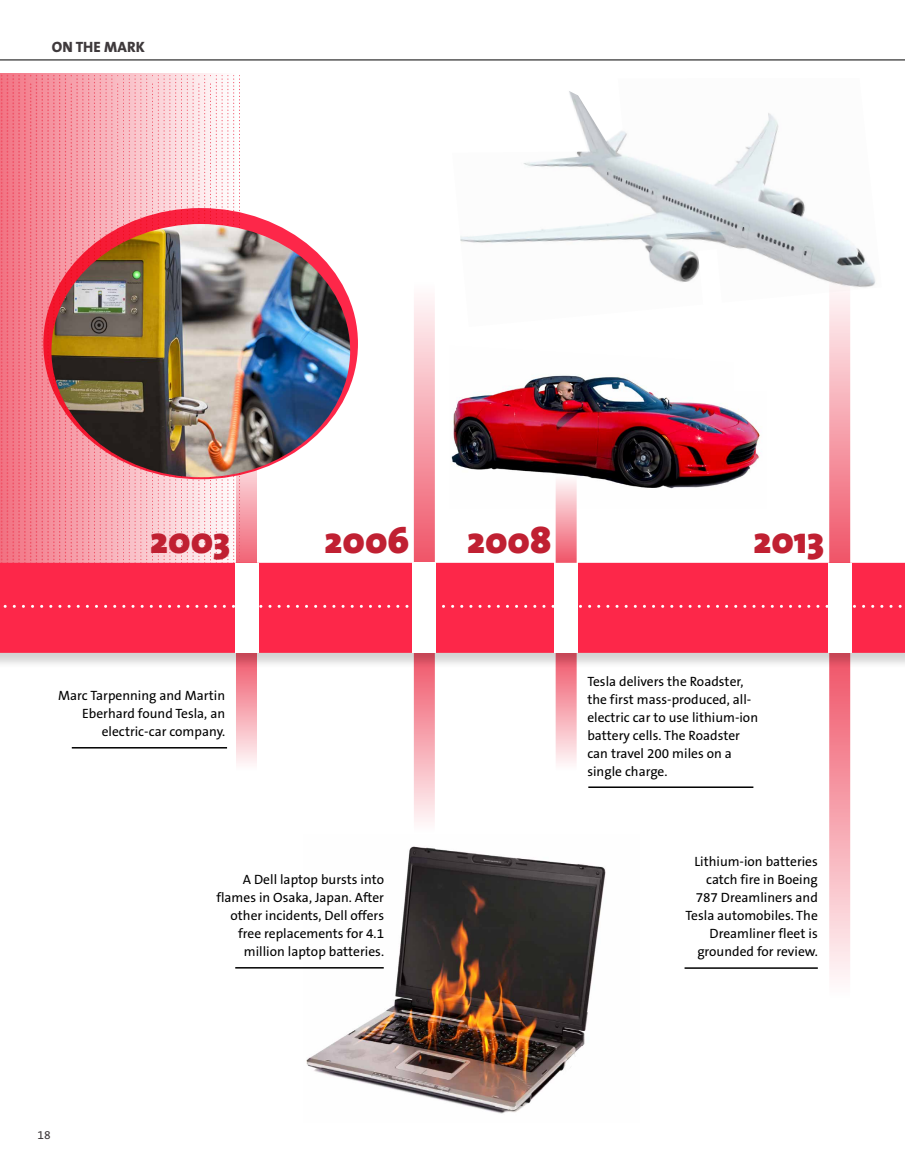
<style>
.page{position:relative;width:905px;height:1175px;background:#fff}
.page>*{position:absolute;margin:0;border:0;box-sizing:border-box;transform-origin:0 0}
.t1{font:900 37.5px "The Sans";color:#c02032}
.t2{font:800 15px "The Sans B8";color:#3f3a3c}
.t3{font:13.5px/18px "The Sans B5 Plain";color:#000;text-align:right}
.t4{font:12px "The Sans B5 Plain";color:#3f3a3c}
</style>
<div class="page">
<hr style="left:0;top:60px;width:904px;height:1px;background:#000">
<svg style="left:1px;top:75px;width:239px;height:487px"></svg>
<img style="left:460px;top:91px;width:416px;height:197px">
<svg style="left:829px;top:216px;width:21px;height:346px"></svg>
<div style="left:414px;top:224px;width:21px;height:341px;background:linear-gradient(to bottom,#fff,#f0576b)"></div>
<svg style="left:236px;top:477px;width:21px;height:85px"></svg>
<img style="left:303px;top:846px;width:303px;height:268px">
<svg style="left:236px;top:669px;width:21px;height:95px"></svg>
<svg style="left:414px;top:669px;width:21px;height:200px"></svg>
<svg style="left:555px;top:669px;width:21px;height:95px"></svg>
<div style="left:829px;top:651px;width:21px;height:416px;background:linear-gradient(to bottom,#f0576b,#fff)"></div>
<svg style="left:43px;top:208px;width:315px;height:271px;fill:#fa2444"></svg>
<div style="left:0;top:562px;width:904px;height:107px;background:#000;opacity:.18"></div>
<div style="left:0;top:563px;width:904px;height:90px;background:#fd2749"></div>
<svg style="left:3px;top:605px;width:902px;height:3px"></svg>
<div style="left:234px;top:563px;width:24px;height:90px;background:#fff"></div>
<div style="left:412px;top:563px;width:24px;height:90px;background:#fff"></div>
<div style="left:554px;top:563px;width:24px;height:90px;background:#fff"></div>
<div style="left:827px;top:563px;width:24px;height:90px;background:#fff"></div>
<hr style="left:72px;top:747px;width:155px;height:1px;background:#000">
<hr style="left:235px;top:967px;width:149px;height:1px;background:#000">
<hr style="left:684px;top:967px;width:133px;height:1px;background:#000">
<img style="left:51px;top:224px;width:299px;height:253px">
<hr style="left:588px;top:786px;width:165px;height:2px;background:#000">
<img style="left:451px;top:375px;width:309px;height:133px">
<svg style="left:555px;top:457px;width:21px;height:106px"></svg>
<p class="t2" style="left:52px;top:39px;width:94px">ON THE MARK</p>
<h1 class="t1" style="left:150px;top:508px;width:82px">2003</h1>
<h1 class="t1" style="left:324px;top:508px;width:86px">2006</h1>
<h1 class="t1" style="left:467px;top:508px;width:86px">2008</h1>
<h1 class="t1" style="left:753px;top:508px;width:72px">2013</h1>
<p class="t3" style="left:58px;top:686px;width:168px">Marc Tarpenning and Martin<br>Eberhard found Tesla, an electric-car company.</p>
<p class="t3" style="left:216px;top:870px;width:169px">A Dell laptop bursts into flames in Osaka, Japan. After other incidents, Dell offers free replacements for 4.1 million laptop batteries.</p>
<p class="t4" style="left:38px;top:1128px;width:15px">18</p>
<p class="t3" style="left:587px;top:672px;width:172px;text-align:left">Tesla delivers the Roadster, the first mass-produced, all&shy;electric car to use lithium-ion battery cells. The Roadster can travel 200 miles on a single charge.</p>
<p class="t3" style="left:685px;top:853px;width:134px">Lithium-ion batteries catch fire in Boeing<br>787 Dreamliners and<br>Tesla automobiles. The<br>Dreamliner fleet is grounded for review.</p>
</div>
